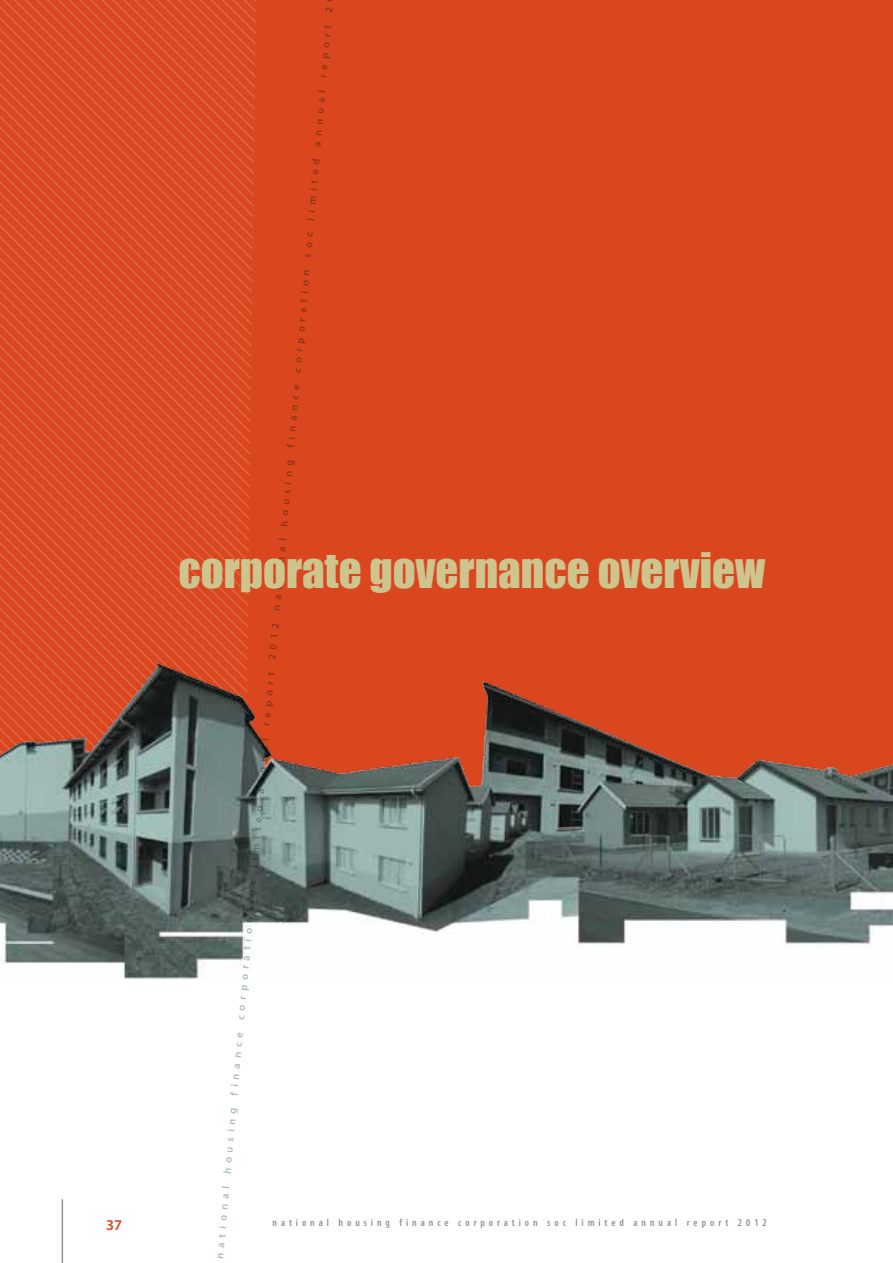
<style>
.page{position:relative;width:893px;height:1263px;background:#fff}
.page>*{position:absolute;margin:0;border:0;box-sizing:border-box;transform-origin:0 0}
.t1{font:45px "Impact";color:#cdc48e}
.t2{font:600 15px "Myriad Pro";color:#da471f}
.t3{font:600 10.5px "Myriad Pro";color:#aabebd}
.t4{font:600 condensed 10.5px "Myriad Pro";letter-spacing:.375em;color:#919195}
</style>
<div class="page">
<div style="left:0;top:0;width:893px;height:812px;background:#da471f"></div>
<svg style="left:0;top:0;width:256px;height:532px"></svg>
<img style="left:0;top:532px;width:893px;height:446px">
<hr style="left:62px;top:1199px;width:1px;height:64px;background:#919195">
<h2 class="t2" style="left:106px;top:1215px;width:18px">37</h2>
<p class="t3" style="left:213px;top:1258px;width:1258px;rotate:-85deg">national housing finance corporation soc limited annual report 2012 national housing finance corporation soc limited annual report 2</p>
<h1 class="t1" style="left:178px;top:536px;width:588px">CORPORATE GOVERNANCE OVERVIEW</h1>
<p class="t4" style="left:273px;top:1215px;width:496px">national housing finance corporation soc limited annual report 2012</p>
</div>
